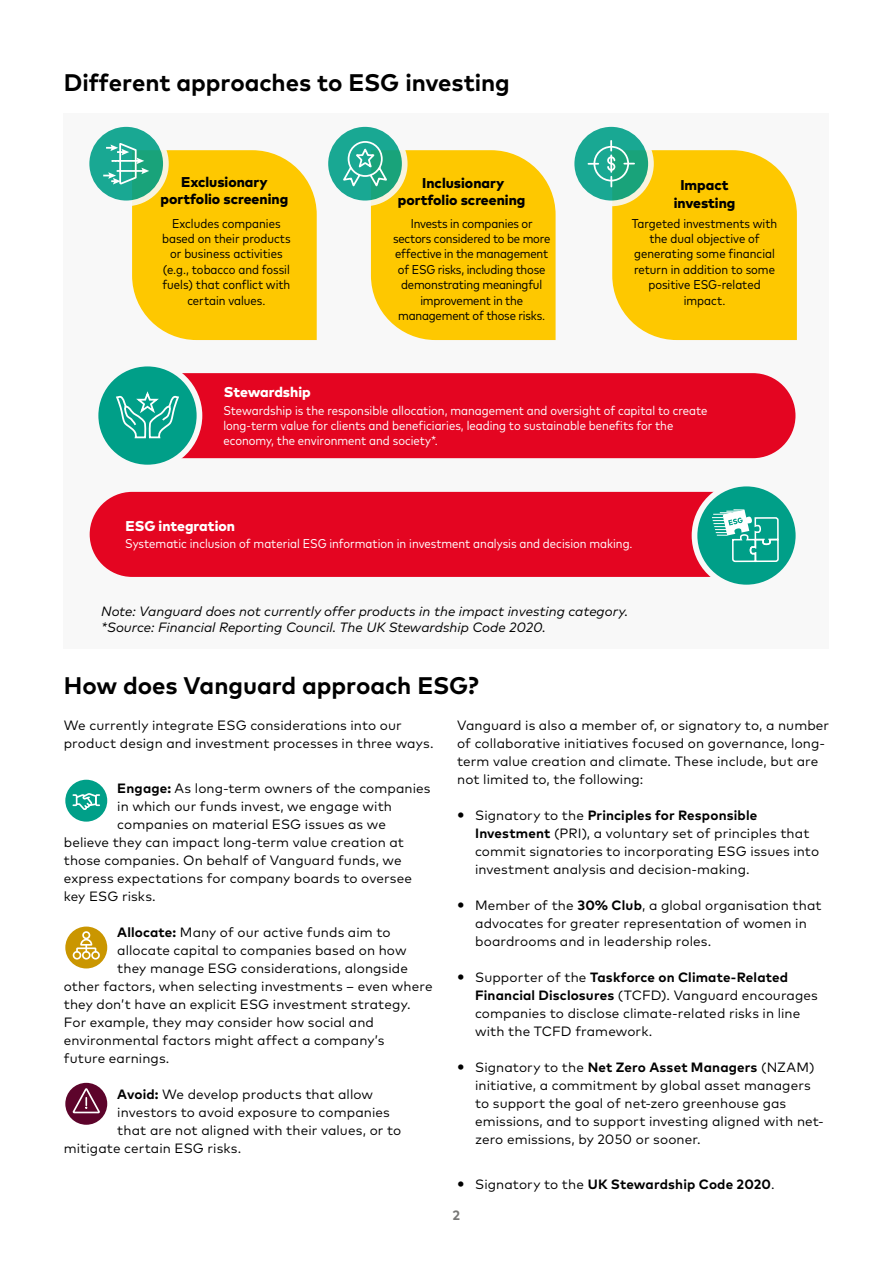
<style>
.page{position:relative;width:893px;height:1263px;background:#fff}
.page>*{position:absolute;margin:0;border:0;box-sizing:border-box;transform-origin:0 0}
.t1{font:700 24px "Mark Pro";color:#000}
.t2{font:800 14.25px/17.1px "Mark Pro";color:#000;text-align:center}
.t3{font:800 14.25px "Mark Pro";color:#fff}
.t4{font:13.5px/18px "Mark Pro";letter-spacing:.01em;color:#000}
.t5{font:italic 13.5px/16.2px "Mark Pro";color:#000}
.t6{font:700 13.5px "Mark Pro";letter-spacing:.01em;color:#000}
.t7{font:700 13.5px "Mark Pro";color:#777776}
.t8{font:condensed 12.75px/15.3px "Mark Pro";letter-spacing:-.005em;color:#000;text-align:center}
.t9{font:condensed 12.75px/15.3px "Mark Pro";color:#fff}
.s1{font-weight:700}
.s2{font-weight:400}
</style>
<div class="page">
<div style="left:65px;top:780px;width:42px;height:42px;background:#009f88;border-radius:50%"></div>
<svg style="left:72px;top:793px;width:28px;height:17px"></svg>
<div style="left:65px;top:926px;width:42px;height:42px;background:#ca9600;border-radius:50%"></div>
<div style="left:73px;top:951px;width:8px;height:8px;border:2px solid #fff;border-radius:50%"></div>
<div style="left:82px;top:951px;width:9px;height:8px;border:2px solid #fff;border-radius:50%"></div>
<div style="left:91px;top:951px;width:9px;height:8px;border:2px solid #fff;border-radius:50%"></div>
<svg style="left:75px;top:938px;width:22px;height:15px"></svg>
<div style="left:82px;top:931px;width:8px;height:8px;border:2px solid #fff;border-radius:50%"></div>
<div style="left:65px;top:1083px;width:42px;height:42px;background:#5d042b;border-radius:50%"></div>
<svg style="left:72px;top:1086px;width:29px;height:28px"></svg>
<div style="left:64px;top:114px;width:765px;height:535px;background:#f8f8f8"></div>
<svg style="left:89px;top:126px;width:467px;height:214px"></svg>
<svg style="left:574px;top:126px;width:223px;height:214px"></svg>
<div style="left:126px;top:373px;width:669px;height:85px;background:#e40521;border-radius:43px"></div>
<div style="left:96px;top:364px;width:103px;height:103px;background:#009f88;border-radius:50%"></div>
<div style="left:93px;top:361px;width:109px;height:109px;border:6px solid #f8f8f8;border-radius:50%"></div>
<svg style="left:116px;top:391px;width:63px;height:48px"></svg>
<div style="left:90px;top:492px;width:705px;height:85px;background:#e40521;border-radius:43px"></div>
<div style="left:694px;top:484px;width:104px;height:103px;background:#009f88;border-radius:50%"></div>
<div style="left:692px;top:481px;width:109px;height:109px;border:6px solid #f8f8f8;border-radius:50%"></div>
<svg style="left:712px;top:509px;width:67px;height:54px"></svg>
<h1 class="t1" style="left:64px;top:64px;width:448px">Different approaches to ESG investing</h1>
<p class="t2" style="left:161px;top:172px;width:129px">Exclusionary portfolio screening</p>
<p class="t8" style="left:162px;top:215px;width:130px">Excludes companies based on their products or business activities (e.g., tobacco and fossil fuels) that conflict with certain values.</p>
<p class="t3" style="left:224px;top:381px;width:88px">Stewardship</p>
<p class="t2" style="left:398px;top:173px;width:129px">Inclusionary portfolio screening</p>
<p class="t8" style="left:393px;top:215px;width:159px">Invests in companies or sectors considered to be more effective in the management of ESG risks, including those demonstrating meaningful improvement in the management of those risks.</p>
<p class="t2" style="left:674px;top:176px;width:63px">Impact investing</p>
<p class="t8" style="left:632px;top:215px;width:147px">Targeted investments with the dual objective of generating some financial return in addition to some positive ESG-related impact.</p>
<p class="t9" style="left:223px;top:402px;width:486px">Stewardship is the responsible allocation, management and oversight of capital to create long-term value for clients and beneficiaries, leading to sustainable benefits for the economy, the environment and society*.</p>
<p class="t3" style="left:126px;top:515px;width:111px">ESG integration</p>
<p class="t9" style="left:125px;top:534px;width:509px">Systematic inclusion of material ESG information in investment analysis and decision making.</p>
<p class="t5" style="left:101px;top:602px;width:529px">Note: Vanguard does not currently offer products in the impact investing category. *Source: Financial Reporting Council. The UK Stewardship Code 2020.</p>
<h1 class="t1" style="left:64px;top:667px;width:417px">How does Vanguard approach ESG?</h1>
<p class="t4" style="left:64px;top:715px;width:371px">We currently integrate ESG considerations into our product design and investment processes in three ways.</p>
<p class="t4" style="left:117px;top:778px;width:315px"><span class="s1">Engage:</span> As long-term owners of the companies</p>
<p class="t4" style="left:117px;top:796px;width:276px">in which our funds invest, we engage with</p>
<p class="t4" style="left:117px;top:814px;width:270px">companies on material ESG issues as we</p>
<p class="t4" style="left:64px;top:832px;width:342px">believe they can impact long-term value creation at</p>
<p class="t4" style="left:64px;top:850px;width:339px">those companies. On behalf of Vanguard funds, we</p>
<p class="t4" style="left:64px;top:868px;width:350px">express expectations for company boards to oversee</p>
<p class="t4" style="left:64px;top:886px;width:94px">key ESG risks.</p>
<p class="t4" style="left:117px;top:922px;width:275px"><span class="s1">Allocate:</span> Many of our active funds aim to</p>
<p class="t4" style="left:117px;top:940px;width:291px">allocate capital to companies based on how</p>
<p class="t4" style="left:117px;top:958px;width:292px">they manage ESG considerations, alongside</p>
<p class="t4" style="left:64px;top:976px;width:370px">other factors, when selecting investments – even where</p>
<p class="t4" style="left:64px;top:994px;width:348px">they don’t have an explicit ESG investment strategy.</p>
<p class="t4" style="left:64px;top:1012px;width:312px">For example, they may consider how social and</p>
<p class="t4" style="left:64px;top:1030px;width:322px">environmental factors might affect a company’s</p>
<p class="t4" style="left:64px;top:1048px;width:107px">future earnings.</p>
<p class="t4" style="left:117px;top:1084px;width:257px"><span class="s1">Avoid:</span> We develop products that allow</p>
<p class="t4" style="left:117px;top:1102px;width:274px">investors to avoid exposure to companies</p>
<p class="t4" style="left:117px;top:1120px;width:285px">that are not aligned with their values, or to</p>
<p class="t4" style="left:64px;top:1138px;width:179px">mitigate certain ESG risks.</p>
<p class="t4" style="left:457px;top:715px;width:374px">Vanguard is also a member of, or signatory to, a number of collaborative initiatives focused on governance, long&shy;term value creation and climate. These include, but are not limited to, the following:</p>
<p class="t4" style="left:475px;top:805px;width:346px">Signatory to the <span class="s1">Principles for Responsible Investment</span> (PRI), a voluntary set of principles that commit signatories to incorporating ESG issues into investment analysis and decision-making.</p>
<p class="t4" style="left:475px;top:895px;width:348px">Member of the <span class="s1">30% Club</span>, a global organisation that advocates for greater representation of women in boardrooms and in leadership roles.</p>
<p class="t4" style="left:475px;top:967px;width:344px">Supporter of the <span class="s1">Taskforce on Climate-Related Financial Disclosures</span> (TCFD). Vanguard encourages companies to disclose climate-related risks in line with the TCFD framework.</p>
<p class="t4" style="left:475px;top:1057px;width:350px">Signatory to the <span class="s1">Net Zero Asset Managers</span> (NZAM) initiative, a commitment by global asset managers to support the goal of net-zero greenhouse gas emissions, and to support investing aligned with net&shy;zero emissions, by 2050 or sooner.</p>
<p class="t6" style="left:475px;top:1174px;width:301px"><span class="s2">Signatory to the</span> UK Stewardship Code 2020<span class="s2">.</span></p>
<p class="t7" style="left:452px;top:1205px;width:9px">2</p>
</div>
